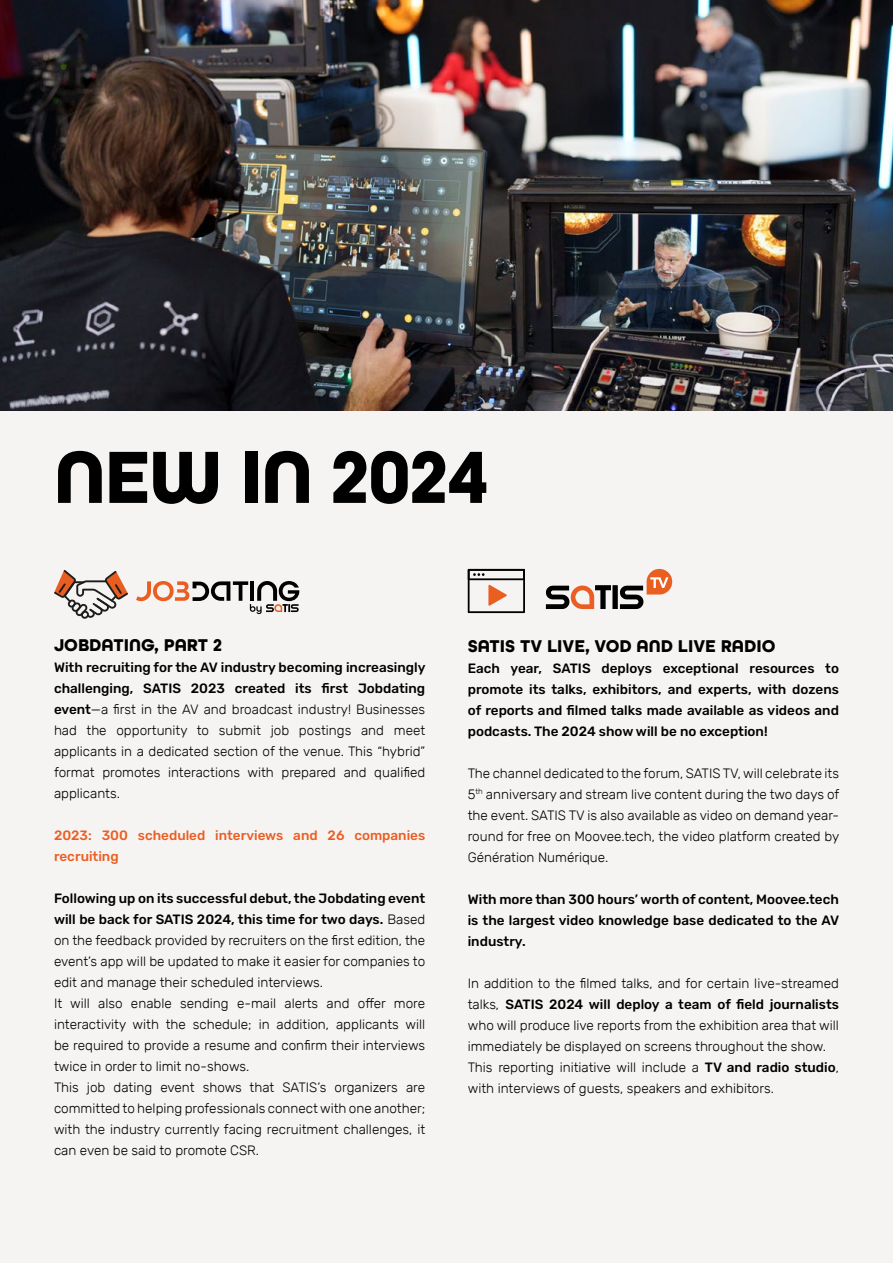
<style>
.page{position:relative;width:893px;height:1263px;background:#f5f4f3}
.page>*{position:absolute;margin:0;border:0;box-sizing:border-box;transform-origin:0 0}
.t1{font:700 78px "All Round Gothic";letter-spacing:-.02em;color:#000}
.t2{font:700 18px "All Round Gothic";color:#000}
.t3{font:300 13.5px/21px "Rubik";color:#000;text-align:justify}
.t4{font:500 13.5px/21px "Rubik";color:#000;text-align:justify}
.t5{font:500 13.5px/21px "Rubik";color:#eb5e21}
.s1{font-weight:500}
</style>
<div class="page">
<img style="left:0;top:0;width:893px;height:410px">
<svg style="left:468px;top:569px;width:57px;height:44px"></svg>
<svg style="left:136px;top:581px;width:163px;height:33px"></svg>
<svg style="left:54px;top:570px;width:74px;height:49px"></svg>
<svg style="left:546px;top:569px;width:126px;height:40px"></svg>
<h1 class="t1" style="left:54px;top:430px;width:436px">NEW IN 2024</h1>
<h2 class="t2" style="left:54px;top:634px;width:170px">JOBDATING, PART 2</h2>
<p class="t3" style="left:54px;top:657px;width:373px"><span class="s1">With recruiting for the AV industry becoming increasingly challenging, SATIS 2023 created its first Jobdating event</span>—a first in the AV and broadcast industry! Businesses had the opportunity to submit job postings and meet applicants in a dedicated section of the venue. This “hybrid” format promotes interactions with prepared and qualified applicants.</p>
<p class="t5" style="left:54px;top:825px;width:373px">2023: 300 scheduled interviews and 26 companies recruiting</p>
<p class="t3" style="left:54px;top:888px;width:373px;text-align:left"><span class="s1">Following up on its successful debut, the Jobdating event will be back for SATIS 2024, this time for two days.</span> Based on the feedback provided by recruiters on the first edition, the event’s app will be updated to make it easier for companies to edit and manage their scheduled interviews.<br>It will also enable sending e-mail alerts and offer more interactivity with the schedule; in addition, applicants will be required to provide a resume and confirm their interviews twice in order to limit no-shows.<br>This job dating event shows that SATIS’s organizers are committed to helping professionals connect with one another; with the industry currently facing recruitment challenges, it can even be said to promote CSR.</p>
<h2 class="t2" style="left:468px;top:635px;width:309px">SATIS TV LIVE, VOD AND LIVE RADIO</h2>
<p class="t4" style="left:468px;top:658px;width:373px">Each year, SATIS deploys exceptional resources to promote its talks, exhibitors, and experts, with dozens of reports and filmed talks made available as videos and podcasts. The 2024 show will be no exception!</p>
<p class="t3" style="left:468px;top:763px;width:373px">The channel dedicated to the forum, SATIS TV, will celebrate its 5<sup>th</sup> anniversary and stream live content during the two days of the event. SATIS TV is also available as video on demand year&shy;round for free on Moovee.tech, the video platform created by Génération Numérique.</p>
<p class="t4" style="left:468px;top:889px;width:373px">With more than 300 hours’ worth of content, Moovee.tech is the largest video knowledge base dedicated to the AV industry.</p>
<p class="t3" style="left:468px;top:973px;width:373px;text-align:left">In addition to the filmed talks, and for certain live-streamed talks, <span class="s1">SATIS 2024 will deploy a team of field journalists </span>who will produce live reports from the exhibition area that will immediately be displayed on screens throughout the show.<br>This reporting initiative will include a <span class="s1">TV and radio studio</span>, with interviews of guests, speakers and exhibitors.</p>
</div>
